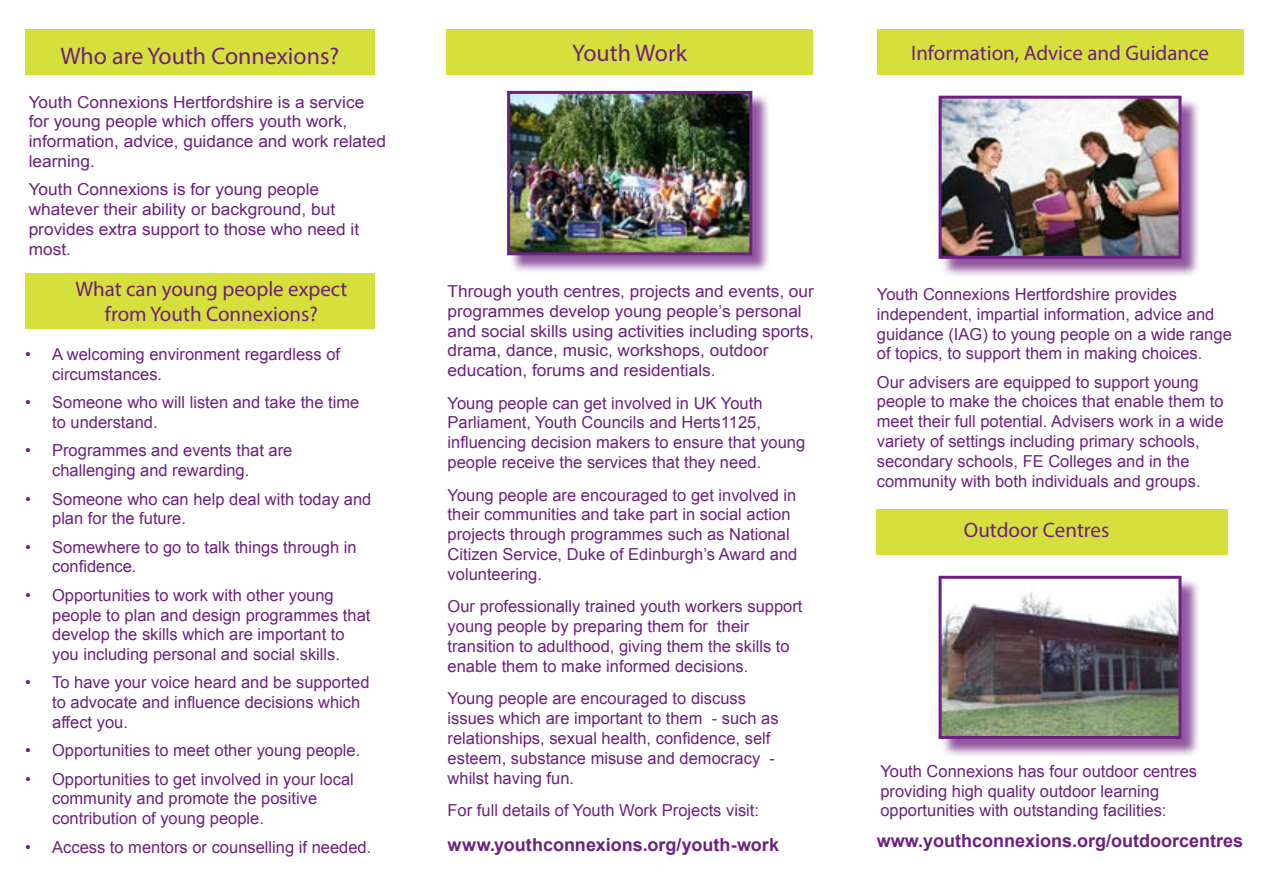
<style>
.page{position:relative;width:1263px;height:893px;background:#fff}
.page>*{position:absolute;margin:0;border:0;box-sizing:border-box;transform-origin:0 0}
.t1{font:24px "Myriad Pro";color:#6c217f}
.t2{font:21px/25.2px "Myriad Pro";color:#6c217f;text-align:center}
.t3{font:700 18px "Arial";color:#6c217f}
.t4{font:16.5px/19.8px "Arial";color:#6c217f}
.t5{font:16.5px/19.8px "Arial";color:#6c217f;scale:1.05 1}
</style>
<div class="page">
<div style="left:25px;top:273px;width:350px;height:56px;background:#d6e03d"></div>
<div style="left:941px;top:98px;width:260px;height:179px;background:#6c217f;opacity:.75"></div>
<img style="left:942px;top:100px;width:235px;height:155px">
<div style="left:938px;top:96px;width:243px;height:163px;border:3px solid #6c217f"></div>
<div style="left:941px;top:578px;width:260px;height:179px;background:#6c217f;opacity:.75"></div>
<img style="left:942px;top:580px;width:235px;height:155px">
<div style="left:938px;top:576px;width:243px;height:163px;border:3px solid #6c217f"></div>
<div style="left:25px;top:30px;width:350px;height:45px;background:#d6e03d"></div>
<div style="left:446px;top:30px;width:367px;height:45px;background:#d6e03d"></div>
<div style="left:877px;top:30px;width:366px;height:45px;background:#d6e03d"></div>
<div style="left:510px;top:93px;width:261px;height:180px;background:#6c217f;opacity:.75"></div>
<img style="left:511px;top:95px;width:237px;height:156px">
<div style="left:507px;top:91px;width:245px;height:164px;border:3px solid #6c217f"></div>
<div style="left:877px;top:509px;width:351px;height:46px;background:#d6e03d"></div>
<h1 class="t1" style="left:60px;top:41px;width:280px">Who are Youth Connexions?</h1>
<h1 class="t1" style="left:572px;top:39px;width:116px">Youth Work</h1>
<p class="t2" style="left:911px;top:40px;width:299px">Information, Advice and Guidance</p>
<p class="t5" style="left:29px;top:92px;width:342px">Youth Connexions Hertfordshire is a service for young people which offers youth work, information, advice, guidance and work related learning.</p>
<p class="t5" style="left:29px;top:180px;width:316px">Youth Connexions is for young people whatever their ability or background, but provides extra support to those who need it most.</p>
<p class="t2" style="left:75px;top:276px;width:274px">What can young people expect from Youth Connexions?</p>
<p class="t4" style="left:52px;top:345px;width:289px;text-indent:-27px">• A welcoming environment regardless of circumstances.</p>
<p class="t4" style="left:52px;top:393px;width:309px;text-indent:-27px">• Someone who will listen and take the time to understand.</p>
<p class="t4" style="left:52px;top:441px;width:242px;text-indent:-27px">• Programmes and events that are challenging and rewarding.</p>
<p class="t4" style="left:52px;top:489px;width:321px;text-indent:-27px">• Someone who can help deal with today and plan for the future.</p>
<p class="t4" style="left:52px;top:537px;width:306px;text-indent:-27px">• Somewhere to go to talk things through in confidence.</p>
<p class="t4" style="left:52px;top:585px;width:320px;text-indent:-27px">• Opportunities to work with other young people to plan and design programmes that develop the skills which are important to you including personal and social skills.</p>
<p class="t4" style="left:52px;top:673px;width:319px;text-indent:-27px">• To have your voice heard and be supported to advocate and influence decisions which affect you.</p>
<p class="t4" style="left:25px;top:741px;width:337px">• Opportunities to meet other young people.</p>
<p class="t4" style="left:52px;top:769px;width:303px;text-indent:-27px">• Opportunities to get involved in your local community and promote the positive contribution of young people.</p>
<p class="t4" style="left:25px;top:837px;width:348px">• Access to mentors or counselling if needed.</p>
<p class="t5" style="left:448px;top:281px;width:350px">Through youth centres, projects and events, our programmes develop young people’s personal and social skills using activities including sports, drama, dance, music, workshops, outdoor education, forums and residentials.</p>
<p class="t4" style="left:448px;top:393px;width:359px">Young people can get involved in UK Youth Parliament, Youth Councils and Herts1125, influencing decision makers to ensure that young people receive the services that they need.</p>
<p class="t4" style="left:448px;top:485px;width:351px">Young people are encouraged to get involved in their communities and take part in social action projects through programmes such as National Citizen Service, Duke of Edinburgh’s Award and volunteering.</p>
<p class="t4" style="left:448px;top:597px;width:356px">Our professionally trained youth workers support young people by preparing them for their transition to adulthood, giving them the skills to enable them to make informed decisions.</p>
<p class="t4" style="left:448px;top:689px;width:333px">Young people are encouraged to discuss issues which are important to them - such as relationships, sexual health, confidence, self esteem, substance misuse and democracy - whilst having fun.</p>
<p class="t4" style="left:448px;top:801px;width:313px">For full details of Youth Work Projects visit:</p>
<p class="t3" style="left:448px;top:832px;width:333px">www.youthconnexions.org/youth-work</p>
<p class="t4" style="left:877px;top:284px;width:356px">Youth Connexions Hertfordshire provides independent, impartial information, advice and guidance (IAG) to young people on a wide range of topics, to support them in making choices.</p>
<p class="t4" style="left:877px;top:372px;width:348px">Our advisers are equipped to support young people to make the choices that enable them to meet their full potential. Advisers work in a wide variety of settings including primary schools, secondary schools, FE Colleges and in the community with both individuals and groups.</p>
<p class="t2" style="left:964px;top:517px;width:147px">Outdoor Centres</p>
<p class="t4" style="left:880px;top:761px;width:318px">Youth Connexions has four outdoor centres providing high quality outdoor learning opportunities with outstanding facilities:</p>
<p class="t3" style="left:877px;top:829px;width:368px">www.youthconnexions.org/outdoorcentres</p>
</div>
